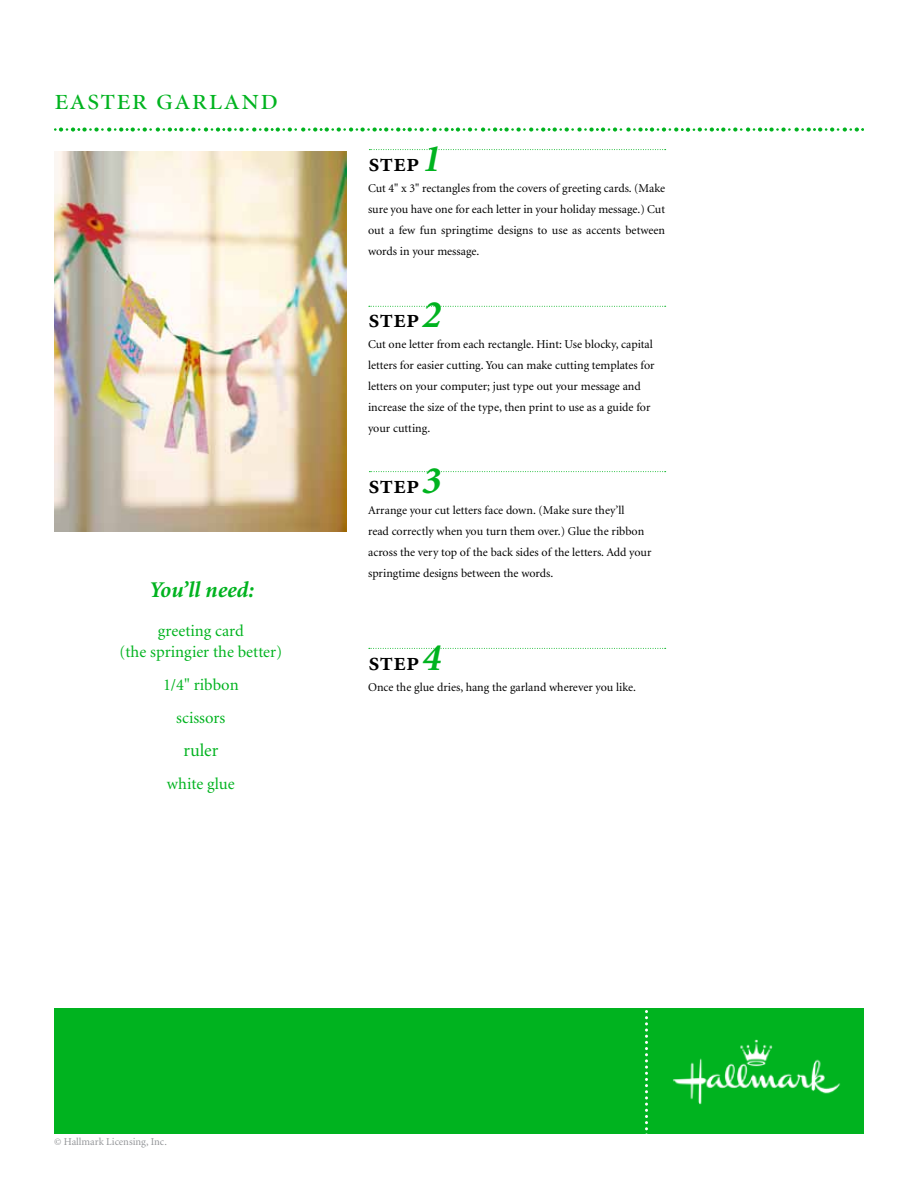
<style>
.page{position:relative;width:918px;height:1188px;background:#fff}
.page>*{position:absolute;margin:0;border:0;box-sizing:border-box;transform-origin:0 0}
.t1{font:31.5px "Minion Display Regular SC";letter-spacing:.025em;color:#00b31f}
.t2{font:27px "Minion Semibold SC";color:#000}
.t3{font:italic 700 22.5px "Minion";color:#00b31f}
.t4{font:18px "Minion";color:#00b31f}
.t5{font:16.5px/21px "Minion";color:#00b31f;text-align:center}
.t6{font:12px/21px "Minion";color:#000}
.t7{font:10.5px "Minion";color:#939598}
.s1{font-family:"Minion";font-weight:700;font-style:italic;font-size:39px;color:#00b31f}
</style>
<div class="page">
<svg style="left:369px;top:306px;width:297px;height:1px"></svg>
<svg style="left:369px;top:471px;width:297px;height:1px"></svg>
<svg style="left:369px;top:149px;width:297px;height:1px"></svg>
<svg style="left:54px;top:127px;width:810px;height:5px"></svg>
<img style="left:54px;top:152px;width:293px;height:380px">
<svg style="left:369px;top:648px;width:297px;height:1px"></svg>
<div style="left:54px;top:1008px;width:810px;height:126px;background:#00b31f"></div>
<svg style="left:645px;top:1010px;width:3px;height:124px"></svg>
<img style="left:673px;top:1039px;width:167px;height:66px">
<h1 class="t1" style="left:54px;top:84px;width:225px">easter garland</h1>
<h3 class="t3" style="left:149px;top:578px;width:106px">You’ll need:</h3>
<h3 class="t5" style="left:119px;top:620px;width:164px">greeting card<br>(the springier the better)</h3>
<h3 class="t5" style="left:163px;top:668px;width:77px;line-height:33px">1/4" ribbon scissors</h3>
<h3 class="t4" style="left:183px;top:741px;width:37px">ruler</h3>
<h3 class="t5" style="left:167px;top:773px;width:69px">white glue</h3>
<h2 class="t2" style="left:368px;top:148px;width:73px">step<span class="s1">1</span></h2>
<p class="t6" style="left:368px;top:178px;width:298px;text-align:justify">Cut 4" x 3" rectangles from the covers of greeting cards. (Make sure you have one for each letter in your holiday message.) Cut out a few fun springtime designs to use as accents between words in your message.</p>
<h2 class="t2" style="left:368px;top:305px;width:73px">step<span class="s1">2</span></h2>
<p class="t6" style="left:368px;top:334px;width:288px">Cut one letter from each rectangle. Hint: Use blocky, capital letters for easier cutting. You can make cutting templates for letters on your computer; just type out your message and increase the size of the type, then print to use as a guide for your cutting.</p>
<h2 class="t2" style="left:368px;top:470px;width:73px">step<span class="s1">3</span></h2>
<p class="t6" style="left:368px;top:500px;width:285px">Arrange your cut letters face down. (Make sure they’ll<br>read correctly when you turn them over.) Glue the ribbon across the very top of the back sides of the letters. Add your springtime designs between the words.</p>
<h2 class="t2" style="left:368px;top:647px;width:73px">step<span class="s1">4</span></h2>
<p class="t6" style="left:368px;top:677px;width:269px">Once the glue dries, hang the garland wherever you like.</p>
<p class="t7" style="left:54px;top:1137px;width:114px">© Hallmark Licensing, Inc.</p>
</div>
